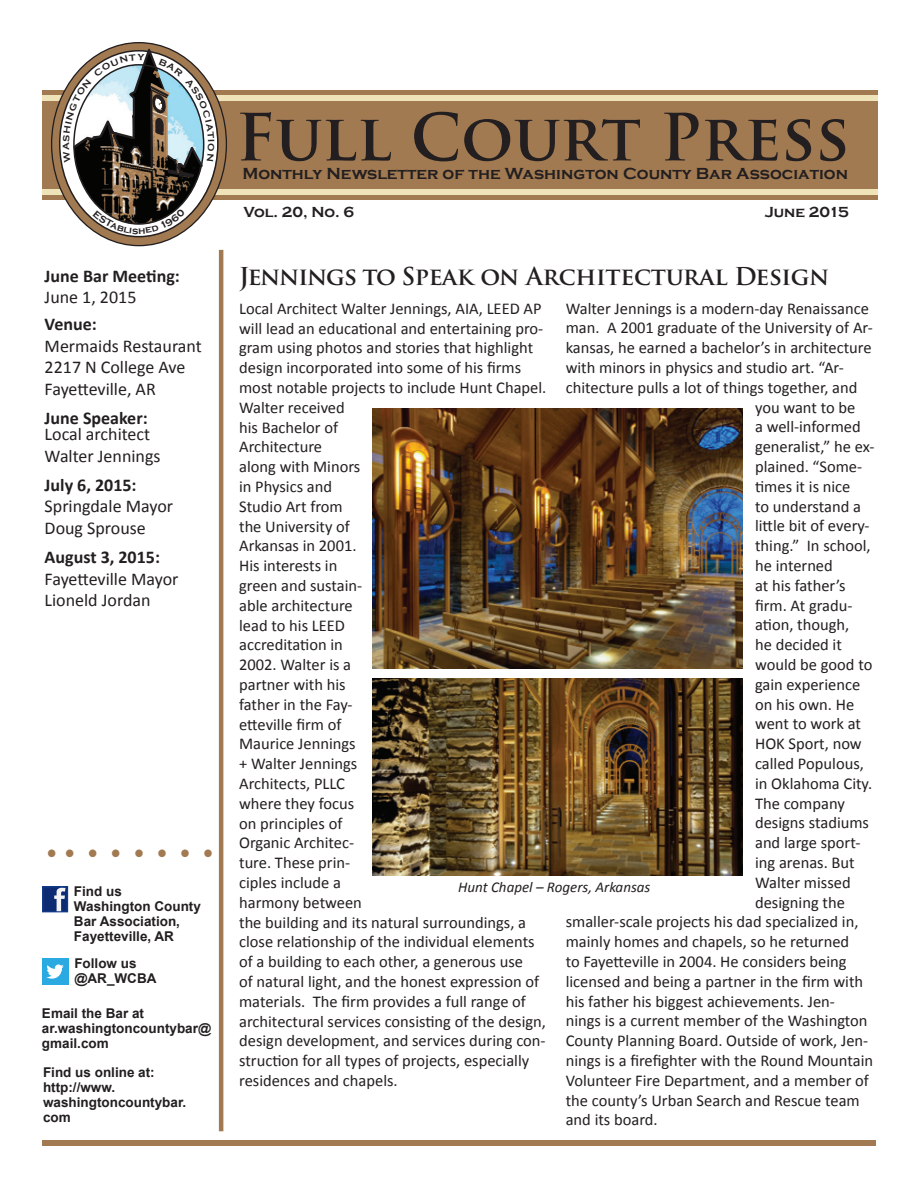
<style>
.page{position:relative;width:918px;height:1188px;background:#fff}
.page>*{position:absolute;margin:0;border:0;box-sizing:border-box;transform-origin:0 0}
.t1{font:700 63.45px "Trajan Pro";color:#231f20}
.t2{font:500 condensed 27px "Franklin Gothic";color:#a27a52}
.t3{font:700 24px "Trajan Pro";letter-spacing:-.015em;color:#231f20}
.t4{font:18px/21.6px "Calibri";color:#231f20}
.t5{font:700 18px "Calibri";color:#231f20}
.t6{font:16.5px/19.8px "Calibri";color:#231f20}
.t7{font:700 16.5px "Copperplate Gothic";color:#231f20}
.t8{font:italic 15px "Calibri";color:#231f20}
.t9{font:700 15px "Copperplate Gothic";color:#231f20}
.t10{font:700 13.5px/15px "Arial";color:#231f20}
</style>
<div class="page">
<div style="left:42px;top:1140px;width:834px;height:6px;background:#a27a52"></div>
<div style="left:42px;top:90px;width:835px;height:110px;background:#a27a52"></div>
<div style="left:42px;top:189px;width:836px;height:6px;background:#efe3b9"></div>
<div style="left:42px;top:95px;width:836px;height:6px;background:#efe3b9"></div>
<hr style="left:219px;top:250px;width:4px;height:881px;background:#a27a52">
<div style="left:42px;top:958px;width:26px;height:27px;background:#2aaae1"></div>
<svg style="left:46px;top:964px;width:18px;height:15px"></svg>
<div style="left:42px;top:886px;width:26px;height:26px;background:#0c2b72;border:2px solid #123988"></div>
<svg style="left:54px;top:888px;width:12px;height:23px"></svg>
<img style="left:372px;top:409px;width:370px;height:260px">
<img style="left:372px;top:678px;width:370px;height:197px">
<svg style="left:57px;top:43px;width:163px;height:345px"></svg>
<h1 class="t1" style="left:236px;top:98px;width:615px">Full Court Press</h1>
<p class="t7" style="left:242px;top:164px;width:607px">Monthly Newsletter of the Washington County Bar Association</p>
<p class="t9" style="left:243px;top:204px;width:112px">Vol. 20, No. 6</p>
<p class="t9" style="left:765px;top:204px;width:86px">June 2015</p>
<h3 class="t3" style="left:239px;top:261px;width:592px">Jennings to Speak on Architectural Design</h3>
<p class="t5" style="left:45px;top:264px;width:137px">June Bar Meeting:</p>
<p class="t4" style="left:45px;top:287px;width:93px">June 1, 2015</p>
<p class="t5" style="left:45px;top:313px;width:54px">Venue:</p>
<p class="t4" style="left:45px;top:335px;width:159px">Mermaids Restaurant<br>2217 N College Ave<br>Fayetteville, AR</p>
<p class="t5" style="left:45px;top:406px;width:105px">June Speaker:</p>
<p class="t4" style="left:45px;top:423px;width:117px">Local architect<br>Walter Jennings</p>
<p class="t5" style="left:45px;top:473px;width:93px">July 6, 2015:</p>
<p class="t4" style="left:45px;top:496px;width:130px">Springdale Mayor<br>Doug Sprouse</p>
<p class="t5" style="left:45px;top:546px;width:117px">August 3, 2015:</p>
<p class="t4" style="left:45px;top:568px;width:135px">Fayetteville Mayor<br>Lioneld Jordan</p>
<p class="t6" style="left:239px;top:299px;width:309px">Local Architect Walter Jennings, AIA, LEED AP will lead an educational and entertaining pro&shy;gram using photos and stories that highlight design incorporated into some of his firms most notable projects to include Hunt Chapel.<br>Walter received<br>his Bachelor of<br>Architecture<br>along with Minors<br>in Physics and<br>Studio Art from<br>the University of<br>Arkansas in 2001.<br>His interests in<br>green and sustain-<br>able architecture<br>lead to his LEED<br>accreditation in<br>2002. Walter is a<br>partner with his<br>father in the Fay-<br>etteville firm of<br>Maurice Jennings<br>+ Walter Jennings<br>Architects, PLLC<br>where they focus<br>on principles of<br>Organic Architec-<br>ture. These prin-<br>ciples include a<br>harmony between<br>the building and its natural surroundings, a close relationship of the individual elements of a building to each other, a generous use<br>of natural light, and the honest expression of materials. The firm provides a full range of architectural services consisting of the design, design development, and services during con&shy;struction for all types of projects, especially residences and chapels.</p>
<p class="t6" style="left:566px;top:298px;width:305px">Walter Jennings is a modern-day Renaissance</p>
<p class="t6" style="left:566px;top:318px;width:309px">man. A 2001 graduate of the University of Ar-</p>
<p class="t6" style="left:566px;top:338px;width:308px">kansas, he earned a bachelor’s in architecture</p>
<p class="t6" style="left:566px;top:358px;width:280px">with minors in physics and studio art. “Ar-</p>
<p class="t6" style="left:566px;top:377px;width:293px">chitecture pulls a lot of things together, and</p>
<p class="t6" style="left:755px;top:397px;width:102px">you want to be</p>
<p class="t6" style="left:755px;top:417px;width:107px">a well-informed</p>
<p class="t6" style="left:755px;top:437px;width:121px">generalist,” he ex-</p>
<p class="t6" style="left:755px;top:457px;width:109px">plained. “Some-</p>
<p class="t6" style="left:755px;top:476px;width:97px">times it is nice</p>
<p class="t6" style="left:755px;top:496px;width:107px">to understand a</p>
<p class="t6" style="left:755px;top:516px;width:116px">little bit of every-</p>
<p class="t6" style="left:755px;top:536px;width:117px">thing.” In school,</p>
<p class="t6" style="left:755px;top:556px;width:79px">he interned</p>
<p class="t6" style="left:755px;top:575px;width:92px">at his father’s</p>
<p class="t6" style="left:755px;top:595px;width:99px">firm. At gradu-</p>
<p class="t6" style="left:755px;top:615px;width:96px">ation, though,</p>
<p class="t6" style="left:755px;top:635px;width:88px">he decided it</p>
<p class="t6" style="left:755px;top:655px;width:119px">would be good to</p>
<p class="t6" style="left:755px;top:674px;width:107px">gain experience</p>
<p class="t6" style="left:755px;top:694px;width:101px">on his own. He</p>
<p class="t6" style="left:755px;top:714px;width:108px">went to work at</p>
<p class="t6" style="left:755px;top:734px;width:108px">HOK Sport, now</p>
<p class="t6" style="left:755px;top:754px;width:110px">called Populous,</p>
<p class="t6" style="left:755px;top:773px;width:119px">in Oklahoma City.</p>
<p class="t6" style="left:755px;top:793px;width:91px">The company</p>
<p class="t6" style="left:755px;top:813px;width:115px">designs stadiums</p>
<p class="t6" style="left:755px;top:833px;width:107px">and large sport-</p>
<p class="t6" style="left:755px;top:853px;width:101px">ing arenas. But</p>
<p class="t6" style="left:755px;top:872px;width:97px">Walter missed</p>
<p class="t6" style="left:755px;top:892px;width:91px">designing the</p>
<p class="t6" style="left:566px;top:912px;width:294px">smaller-scale projects his dad specialized in,</p>
<p class="t6" style="left:566px;top:932px;width:285px">mainly homes and chapels, so he returned</p>
<p class="t6" style="left:566px;top:952px;width:282px">to Fayetteville in 2004. He considers being</p>
<p class="t6" style="left:566px;top:971px;width:299px">licensed and being a partner in the firm with</p>
<p class="t6" style="left:566px;top:991px;width:271px">his father his biggest achievements. Jen-</p>
<p class="t6" style="left:566px;top:1011px;width:303px">nings is a current member of the Washington</p>
<p class="t6" style="left:566px;top:1031px;width:304px">County Planning Board. Outside of work, Jen-</p>
<p class="t6" style="left:566px;top:1051px;width:309px">nings is a firefighter with the Round Mountain</p>
<p class="t6" style="left:566px;top:1070px;width:305px">Volunteer Fire Department, and a member of</p>
<p class="t6" style="left:566px;top:1090px;width:296px">the county’s Urban Search and Rescue team</p>
<p class="t6" style="left:566px;top:1110px;width:94px">and its board.</p>
<h2 class="t2" style="left:43px;top:836px;width:176px">•• • • • • • •</h2>
<p class="t10" style="left:74px;top:884px;width:128px">Find us<br>Washington County<br>Bar Association,<br>Fayetteville, AR</p>
<p class="t8" style="left:458px;top:876px;width:194px">Hunt Chapel – Rogers, Arkansas</p>
<p class="t10" style="left:74px;top:956px;width:84px">Follow us @AR_WCBA</p>
<p class="t10" style="left:42px;top:1006px;width:171px">Email the Bar at ar.washingtoncountybar@ gmail.com</p>
<p class="t10" style="left:43px;top:1065px;width:145px">Find us online at: http://www. washingtoncountybar. com</p>
</div>
